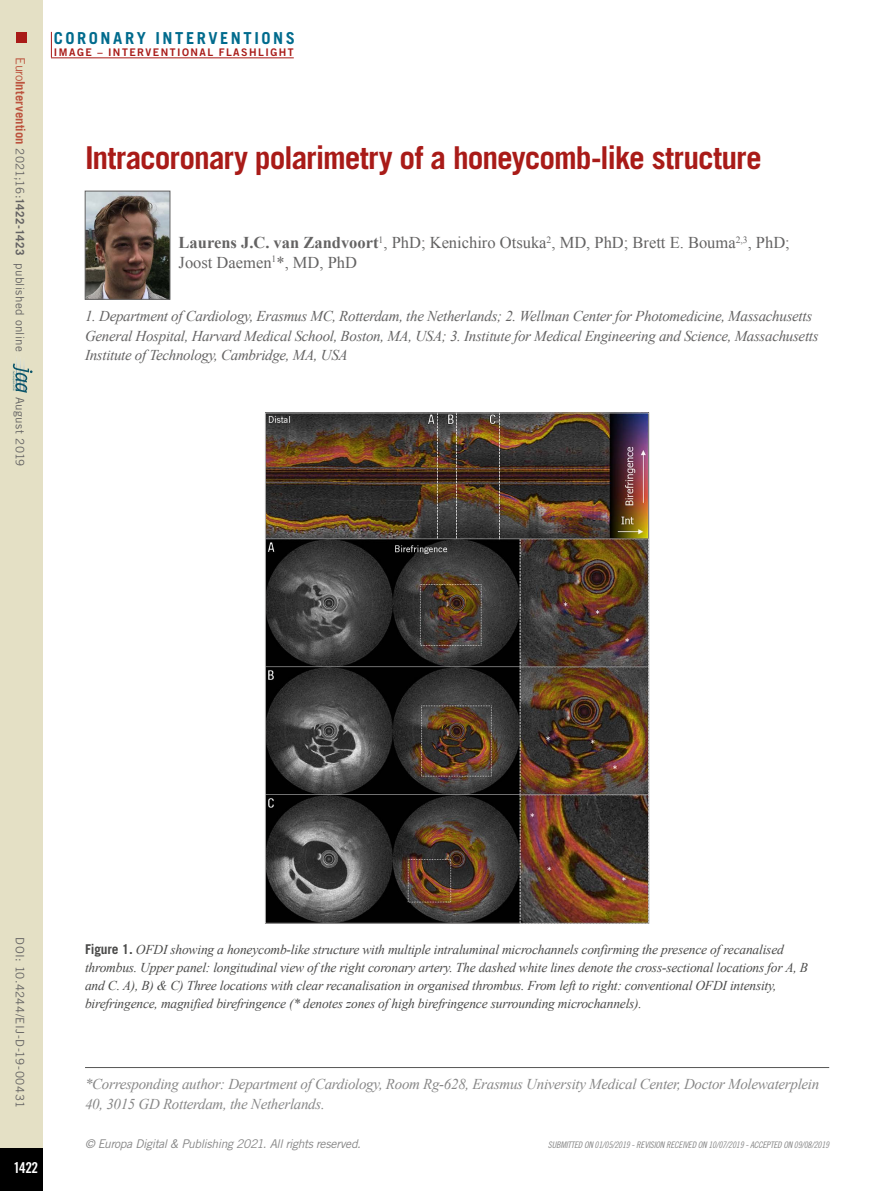
<style>
.page{position:relative;width:893px;height:1191px;background:#fff}
.page>*{position:absolute;margin:0;border:0;box-sizing:border-box;transform-origin:0 0}
.t1{font:700 31.5px "Trade Gothic LT Std";letter-spacing:-.035em;color:#a91b18}
.t2{font:16.5px/19.5px "Times New Roman";color:#646363}
.t3{font:700 16.5px "Trade Gothic LT Std";letter-spacing:.155em;color:#006b8d}
.t4{font:italic 15px/19.5px "Times New Roman";letter-spacing:-.02em;color:#646363}
.t5{font:italic 15px/19.5px "Times New Roman";letter-spacing:-.02em;color:#878787}
.t6{font:15px "Trade Gothic LT Std Bd Cn 20";color:#fff}
.t7{font:italic 13.5px/18px "Times New Roman";letter-spacing:-.015em;color:#4a4a49}
.t8{font:italic 12px "Trade Gothic LT Std";letter-spacing:-.03em;color:#878787}
.t9{font:11.7px "Trade Gothic LT Std";letter-spacing:.03em;color:#646363}
.t10{font:10.5px "Trade Gothic LT Std Bd 2";letter-spacing:.14em;color:#a91b18}
.t11{font:9px "Trade Gothic LT Std Cn 18 Obl";letter-spacing:-.02em;color:#878787}
.s1{font-size:12.75px;color:#bc533d}
.s2{font-weight:700;font-size:12.75px;color:#bc533d}
.s3{font-weight:700}
.s4{font-family:"Trade Gothic LT Std";font-weight:700;font-style:normal}
</style>
<div class="page">
<div style="left:0;top:0;width:43px;height:1191px;background:#e4e0c5"></div>
<div style="left:0;top:1148px;width:43px;height:43px;background:#000"></div>
<div style="left:16px;top:32px;width:10px;height:10px;background:#a91b18"></div>
<svg style="left:12px;top:363px;width:21px;height:30px"></svg>
<svg style="left:51px;top:32px;width:1px;height:25px"></svg>
<hr style="left:51px;top:57px;width:243px;height:1px;background:#a91b18">
<hr style="left:85px;top:1067px;width:744px;height:1px;background:#575756">
<img style="left:87px;top:193px;width:81px;height:104px">
<div style="left:85px;top:191px;width:85px;height:108px;border:1px solid #646363"></div>
<img style="left:267px;top:414px;width:380px;height:507px">
<p class="t9" style="left:27px;top:57px;width:296px;rotate:90deg"><span class="s1">Euro</span><span class="s2">Intervention</span> 2021;16:<span class="s3">1422-1423</span> published online</p>
<p class="t9" style="left:27px;top:397px;width:71px;rotate:90deg">August 2019</p>
<p class="t3" style="left:54px;top:28px;width:243px">CORONARY INTERVENTIONS</p>
<p class="t10" style="left:54px;top:45px;width:241px">IMAGE – INTERVENTIONAL FLASHLIGHT</p>
<h1 class="t1" style="left:85px;top:138px;width:678px">Intracoronary polarimetry of a honeycomb-like structure</h1>
<p class="t2" style="left:179px;top:233px;width:613px"><span class="s3">Laurens J.C. van Zandvoort</span><sup>1</sup>, PhD; Kenichiro Otsuka<sup>2</sup>, MD, PhD; Brett E. Bouma<sup>2,3</sup>, PhD;<br>Joost Daemen<sup>1</sup>*, MD, PhD</p>
<p class="t4" style="left:85px;top:306px;width:735px">1. Department of Cardiology, Erasmus MC, Rotterdam, the Netherlands; 2. Wellman Center for Photomedicine, Massachusetts<br>General Hospital, Harvard Medical School, Boston, MA, USA; 3. Institute for Medical Engineering and Science, Massachusetts<br>Institute of Technology, Cambridge, MA, USA</p>
<p class="t9" style="left:27px;top:937px;width:172px;rotate:90deg">DOI: 10.4244/EIJ-D-19-00431</p>
<p class="t6" style="left:14px;top:1158px;width:26px">1422</p>
<p class="t7" style="left:85px;top:940px;width:724px"><span class="s4">Figure 1.</span> OFDI showing a honeycomb-like structure with multiple intraluminal microchannels confirming the presence of recanalised thrombus. Upper panel: longitudinal view of the right coronary artery. The dashed white lines denote the cross-sectional locations for A, B and C. A), B) &amp; C) Three locations with clear recanalisation in organised thrombus. From left to right: conventional OFDI intensity, birefringence, magnified birefringence (* denotes zones of high birefringence surrounding microchannels).</p>
<p class="t5" style="left:85px;top:1074px;width:736px">*Corresponding author: Department of Cardiology, Room Rg-628, Erasmus University Medical Center, Doctor Molewaterplein<br>40, 3015 GD Rotterdam, the Netherlands.</p>
<p class="t8" style="left:85px;top:1137px;width:277px">© Europa Digital &amp; Publishing 2021. All rights reserved.</p>
<p class="t11" style="left:548px;top:1139px;width:283px">SUBMITTED ON 01/05/2019 - REVISION RECEIVED ON 10/07/2019 - ACCEPTED ON 09/08/2019</p>
</div>
